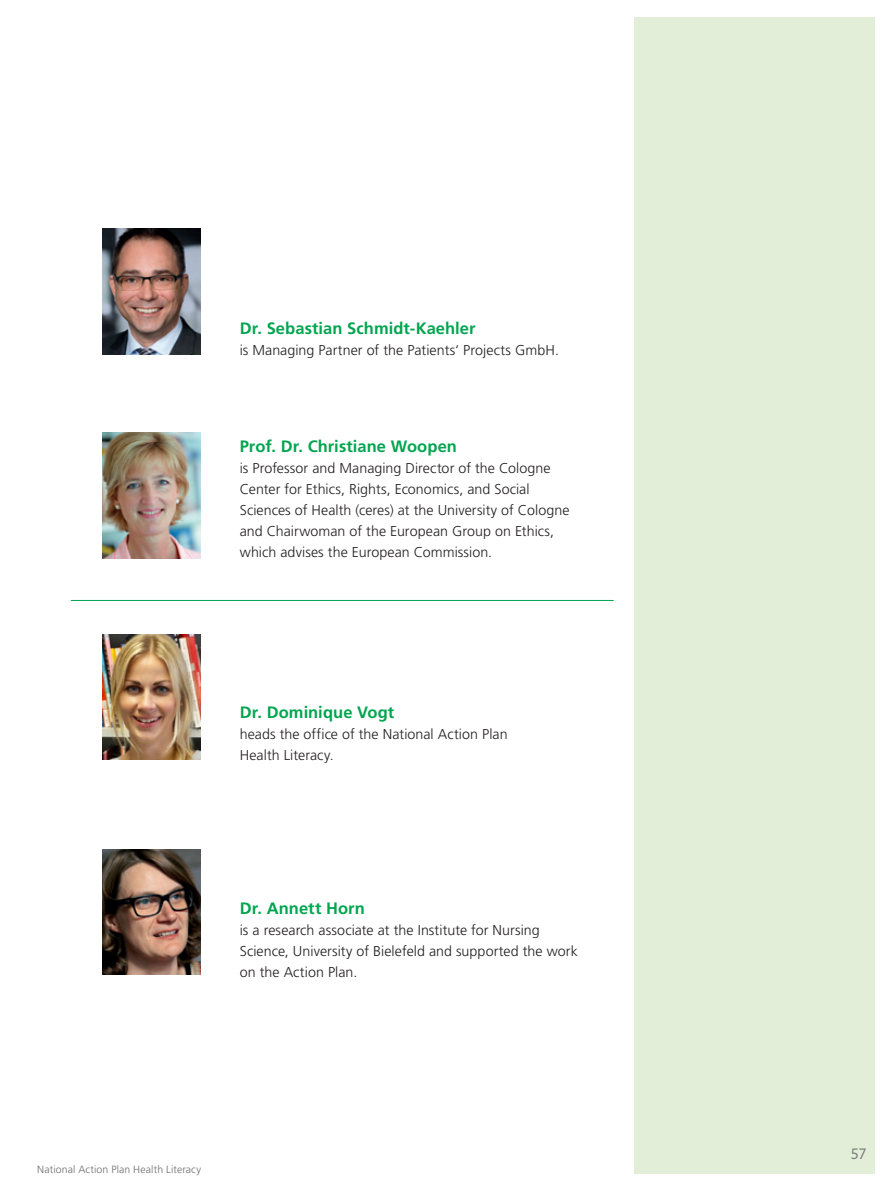
<style>
.page{position:relative;width:893px;height:1191px;background:#fff}
.page>*{position:absolute;margin:0;border:0;box-sizing:border-box;transform-origin:0 0}
.t1{font:18px "Greta Sans Std";color:#7a7c7c}
.t2{font:700 16.5px "Frutiger LT";letter-spacing:.005em;color:#00a54f}
.t3{font:300 14.25px/21px "Frutiger LT";letter-spacing:.005em;color:#231f20}
.t4{font:300 10.5px "Frutiger LT";letter-spacing:.01em;color:#6c6d70}
</style>
<div class="page">
<div style="left:634px;top:18px;width:240px;height:1155px;background:#e2eed7"></div>
<img style="left:102px;top:228px;width:98px;height:126px">
<img style="left:102px;top:432px;width:98px;height:126px">
<img style="left:102px;top:849px;width:98px;height:125px">
<img style="left:102px;top:634px;width:98px;height:126px">
<hr style="left:71px;top:600px;width:543px;height:1px;background:#00a54f">
<p class="t2" style="left:240px;top:318px;width:237px">Dr. Sebastian Schmidt-Kaehler</p>
<p class="t3" style="left:240px;top:339px;width:321px">is Managing Partner of the Patients‘ Projects GmbH.</p>
<p class="t2" style="left:240px;top:436px;width:219px">Prof. Dr. Christiane Woopen</p>
<p class="t3" style="left:240px;top:458px;width:331px">is Professor and Managing Director of the Cologne Center for Ethics, Rights, Economics, and Social Sciences of Health (ceres) at the University of Cologne and Chairwoman of the European Group on Ethics, which advises the European Commission.</p>
<p class="t2" style="left:240px;top:703px;width:156px">Dr. Dominique Vogt</p>
<p class="t3" style="left:240px;top:724px;width:269px">heads the office of the National Action Plan<br>Health Literacy.</p>
<p class="t2" style="left:240px;top:898px;width:127px">Dr. Annett Horn</p>
<p class="t3" style="left:240px;top:919px;width:340px">is a research associate at the Institute for Nursing<br>Science, University of Bielefeld and supported the work on the Action Plan.</p>
<p class="t4" style="left:37px;top:1163px;width:165px">National Action Plan Health Literacy</p>
<p class="t1" style="left:851px;top:1142px;width:17px">57</p>
</div>
